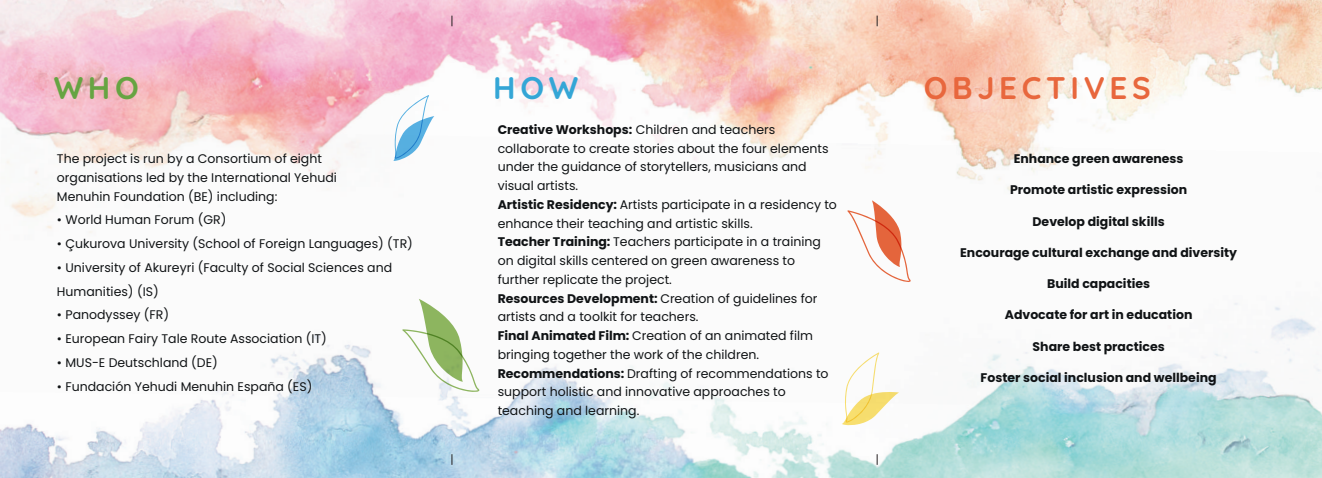
<style>
.page{position:relative;width:1322px;height:478px;background:#fff}
.page>*{position:absolute;margin:0;border:0;box-sizing:border-box;transform-origin:0 0}
.t1{font:300 31.25px "Quicksand";letter-spacing:.15em;color:#e8673d}
.t2{font:300 31.25px "Quicksand";color:#66a442}
.t3{font:300 31.25px "Quicksand";color:#34a6d6}
.t4{font:12.5px/18.8px "Poppins";color:#101315}
.t5{font:700 12.5px "Poppins";color:#101315}
.s1{font-weight:700}
</style>
<div class="page">
<img style="left:0;top:409px;width:1321px;height:69px">
<img style="left:0;top:0;width:1321px;height:409px">
<svg style="left:847px;top:200px;width:63px;height:82px"></svg>
<svg style="left:393px;top:95px;width:41px;height:66px"></svg>
<svg style="left:841px;top:352px;width:57px;height:73px"></svg>
<svg style="left:402px;top:299px;width:77px;height:93px"></svg>
<h1 class="t2" style="left:54px;top:64px;width:87px">WHO</h1>
<h1 class="t3" style="left:493px;top:64px;width:86px">HOW</h1>
<h1 class="t1" style="left:923px;top:64px;width:228px">OBJECTIVES</h1>
<p class="t4" style="left:57px;top:149px;width:281px">The project is run by a Consortium of eight organisations led by the International Yehudi<br>Menuhin Foundation (BE) including:</p>
<p class="t4" style="left:57px;top:211px;width:171px">• World Human Forum (GR)</p>
<p class="t4" style="left:57px;top:234px;width:357px">• Çukurova University (School of Foreign Languages) (TR)</p>
<p class="t4" style="left:57px;top:256px;width:336px;line-height:23.8px">• University of Akureyri (Faculty of Social Sciences and<br>Humanities) (IS)</p>
<p class="t4" style="left:57px;top:306px;width:114px">• Panodyssey (FR)</p>
<p class="t4" style="left:57px;top:329px;width:271px">• European Fairy Tale Route Association (IT)</p>
<p class="t4" style="left:57px;top:353px;width:162px">• MUS-E Deutschland (DE)</p>
<p class="t4" style="left:57px;top:377px;width:257px">• Fundación Yehudi Menuhin España (ES)</p>
<p class="t4" style="left:497px;top:120px;width:341px"><span class="s1">Creative Workshops:</span> Children and teachers collaborate to create stories about the four elements under the guidance of storytellers, musicians and visual artists.<br><span class="s1">Artistic Residency:</span> Artists participate in a residency to enhance their teaching and artistic skills.<br><span class="s1">Teacher Training:</span> Teachers participate in a training on digital skills centered on green awareness to further replicate the project.<br><span class="s1">Resources Development:</span> Creation of guidelines for artists and a toolkit for teachers.<br><span class="s1">Final Animated Film:</span> Creation of an animated film bringing together the work of the children.<br><span class="s1">Recommendations:</span> Drafting of recommendations to support holistic and innovative approaches to teaching and learning.</p>
<p class="t5" style="left:1013px;top:151px;width:171px">Enhance green awareness</p>
<p class="t5" style="left:1009px;top:183px;width:178px">Promote artistic expression</p>
<p class="t5" style="left:1032px;top:214px;width:134px">Develop digital skills</p>
<p class="t5" style="left:959px;top:245px;width:278px">Encourage cultural exchange and diversity</p>
<p class="t5" style="left:1046px;top:276px;width:104px">Build capacities</p>
<p class="t5" style="left:1004px;top:308px;width:189px">Advocate for art in education</p>
<p class="t5" style="left:1032px;top:339px;width:134px">Share best practices</p>
<p class="t5" style="left:980px;top:370px;width:237px">Foster social inclusion and wellbeing</p>
</div>
